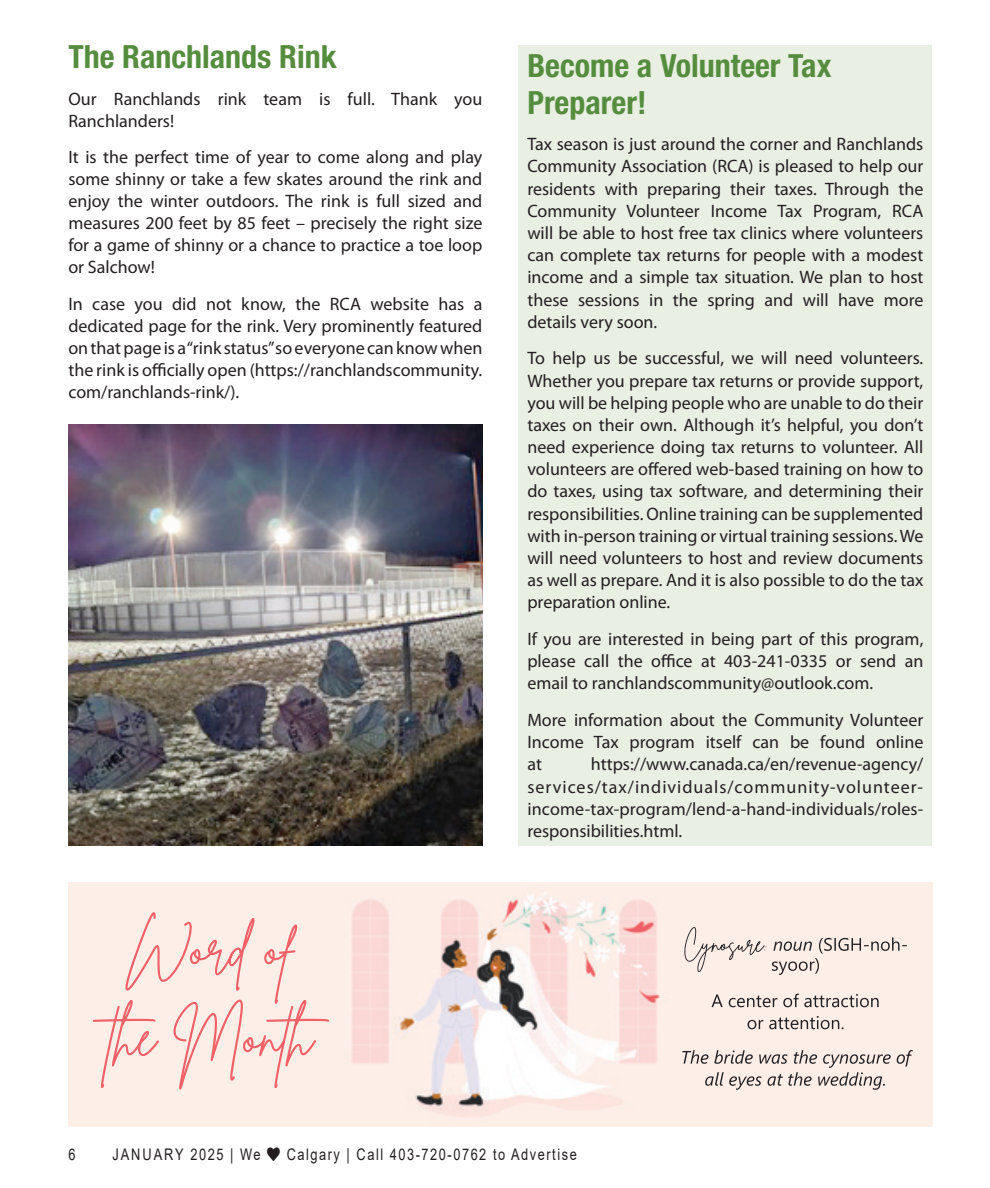
<style>
.page{position:relative;width:990px;height:1188px;background:#fff}
.page>*{position:absolute;margin:0;border:0;box-sizing:border-box;transform-origin:0 0}
.In_Around_title{font:700 condensed 32px/36.2px "Helvetica Neue LT Std";color:#558d3e}
.Body_text{font:18px/22.2px "Myriad Pro";color:#231f20;text-align:justify}
.t1{font:16px "Arial";letter-spacing:.12em;color:#231f20;scale:.8 1}
.t2{font:16px "Arial";letter-spacing:.145em;color:#231f20;scale:.8 1}
</style>
<div class="page">
<div style="left:518px;top:46px;width:414px;height:800px;background:#eaefe3"></div>
<img style="left:68px;top:424px;width:414px;height:422px">
<div style="left:68px;top:882px;width:865px;height:244px;background:#fdeee8"></div>
<img style="left:352px;top:892px;width:308px;height:224px">
<svg style="left:93px;top:912px;width:236px;height:178px"></svg>
<svg style="left:748px;top:1016px;width:96px;height:13px"></svg>
<svg style="left:712px;top:994px;width:167px;height:13px"></svg>
<svg style="left:684px;top:927px;width:223px;height:48px"></svg>
<svg style="left:682px;top:1050px;width:231px;height:40px"></svg>
<p class="In_Around_title" style="left:68px;top:38px;width:270px">The Ranchlands Rink</p>
<p class="Body_text" style="left:68px;top:87px;width:416px">Our Ranchlands rink team is full. Thank you<br>Ranchlanders!</p>
<p class="Body_text" style="left:68px;top:146px;width:416px">It is the perfect time of year to come along and play some shinny or take a few skates around the rink and enjoy the winter outdoors. The rink is full sized and measures 200 feet by 85 feet – precisely the right size for a game of shinny or a chance to practice a toe loop or Salchow!</p>
<p class="Body_text" style="left:68px;top:292px;width:416px">In case you did not know, the RCA website has a dedicated page for the rink. Very prominently featured on that page is a “rink status” so everyone can know when the rink is officially open (https://ranchlandscommunity. com/ranchlands-rink/).</p>
<p class="In_Around_title" style="left:527px;top:47px;width:306px">Become a Volunteer Tax<br>Preparer!</p>
<p class="Body_text" style="left:527px;top:133px;width:398px">Tax season is just around the corner and Ranchlands Community Association (RCA) is pleased to help our residents with preparing their taxes. Through the Community Volunteer Income Tax Program, RCA will be able to host free tax clinics where volunteers can complete tax returns for people with a modest income and a simple tax situation. We plan to host these sessions in the spring and will have more details very soon.</p>
<p class="Body_text" style="left:527px;top:347px;width:398px">To help us be successful, we will need volunteers.<br>Whether you prepare tax returns or provide support, you will be helping people who are unable to do their taxes on their own. Although it’s helpful, you don’t need experience doing tax returns to volunteer. All volunteers are offered web-based training on how to do taxes, using tax software, and determining their responsibilities. Online training can be supplemented with in-person training or virtual training sessions. We will need volunteers to host and review documents as well as prepare. And it is also possible to do the tax preparation online.</p>
<p class="Body_text" style="left:527px;top:628px;width:398px">If you are interested in being part of this program, please call the office at 403-241-0335 or send an email to ranchlandscommunity@outlook.com.</p>
<p class="Body_text" style="left:527px;top:709px;width:398px">More information about the Community Volunteer Income Tax program itself can be found online at</p>
<p class="Body_text" style="left:527px;top:753px;width:398px;text-indent:64px">https://www.canada.ca/en/revenue-agency/ services/tax/individuals/community-volunteer&shy;income-tax-program/lend-a-hand-individuals/roles&shy;responsibilities.html.</p>
<p class="t1" style="left:68px;top:1143px;width:10px">6</p>
<p class="t2" style="left:112px;top:1143px;width:187px">JANUARY 2025 | We</p>
<p class="t1" style="left:287px;top:1143px;width:364px">Calgary | Call 403-720-0762 to Advertise</p>
</div>
